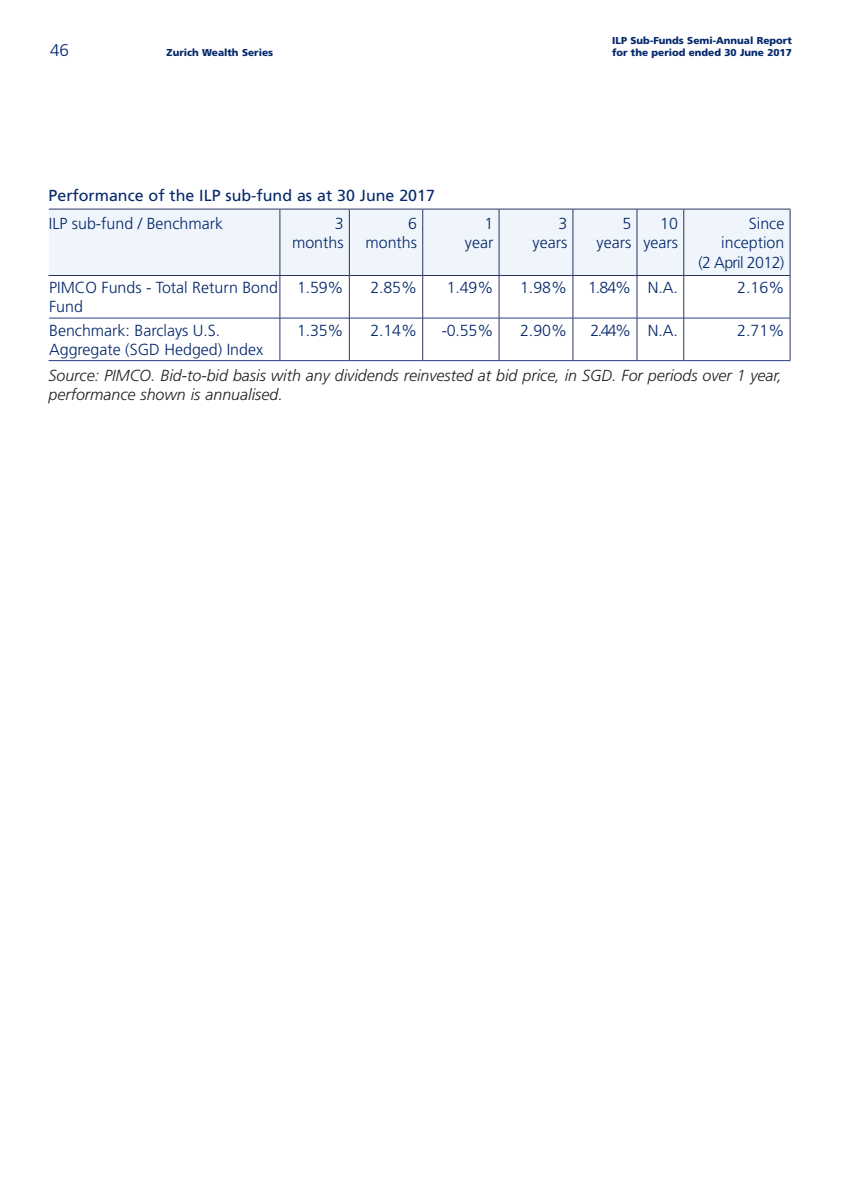
<style>
.page{position:relative;width:842px;height:1191px;background:#fff}
.page>*{position:absolute;margin:0;border:0;box-sizing:border-box;transform-origin:0 0}
.t1{font:300 17px "Frutiger LT Std";color:#04286b}
.t2{font:300 16px/19.2px "Frutiger LT Std";color:#04286b;text-align:right}
.t3{font:italic 300 16px/19.2px "Frutiger LT Std";color:#231f20}
.t4{font:16px "Frutiger LT Std";color:#04286b}
.t5{font:900 10px/12px "Frutiger LT Std";color:#04286b}
</style>
<div class="page">
<div style="left:49px;top:210px;width:741px;height:65px;background:#eff5fb"></div>
<hr style="left:49px;top:318px;width:231px;height:1px;background:#253f8e">
<hr style="left:280px;top:318px;width:69px;height:1px;background:#253f8e">
<hr style="left:350px;top:318px;width:72px;height:1px;background:#253f8e">
<hr style="left:423px;top:318px;width:76px;height:1px;background:#253f8e">
<hr style="left:499px;top:318px;width:74px;height:1px;background:#253f8e">
<hr style="left:573px;top:318px;width:64px;height:1px;background:#253f8e">
<hr style="left:637px;top:318px;width:46px;height:1px;background:#253f8e">
<hr style="left:684px;top:318px;width:106px;height:1px;background:#253f8e">
<hr style="left:49px;top:360px;width:231px;height:1px;background:#253f8e">
<hr style="left:280px;top:360px;width:69px;height:1px;background:#253f8e">
<hr style="left:349px;top:360px;width:74px;height:1px;background:#253f8e">
<hr style="left:423px;top:360px;width:76px;height:1px;background:#253f8e">
<hr style="left:499px;top:360px;width:74px;height:1px;background:#253f8e">
<hr style="left:573px;top:360px;width:64px;height:1px;background:#253f8e">
<hr style="left:637px;top:360px;width:47px;height:1px;background:#253f8e">
<hr style="left:684px;top:360px;width:106px;height:1px;background:#253f8e">
<hr style="left:49px;top:209px;width:231px;height:1px;background:#2a3560">
<hr style="left:280px;top:209px;width:69px;height:1px;background:#2a3560">
<hr style="left:349px;top:209px;width:74px;height:1px;background:#2a3560">
<hr style="left:423px;top:209px;width:76px;height:1px;background:#2a3560">
<hr style="left:499px;top:209px;width:74px;height:1px;background:#2a3560">
<hr style="left:573px;top:209px;width:64px;height:1px;background:#2a3560">
<hr style="left:637px;top:209px;width:47px;height:1px;background:#2a3560">
<hr style="left:684px;top:209px;width:106px;height:1px;background:#2a3560">
<hr style="left:280px;top:210px;width:1px;height:65px;background:#2a3560">
<hr style="left:49px;top:275px;width:231px;height:1px;background:#2a3560">
<hr style="left:280px;top:275px;width:69px;height:1px;background:#2a3560">
<hr style="left:349px;top:275px;width:74px;height:1px;background:#2a3560">
<hr style="left:423px;top:275px;width:76px;height:1px;background:#2a3560">
<hr style="left:499px;top:275px;width:74px;height:1px;background:#2a3560">
<hr style="left:573px;top:275px;width:64px;height:1px;background:#2a3560">
<hr style="left:637px;top:275px;width:47px;height:1px;background:#2a3560">
<hr style="left:684px;top:275px;width:106px;height:1px;background:#2a3560">
<hr style="left:790px;top:210px;width:1px;height:65px;background:#2a3560">
<hr style="left:790px;top:276px;width:1px;height:42px;background:#2a3560">
<hr style="left:790px;top:318px;width:1px;height:42px;background:#2a3560">
<hr style="left:280px;top:276px;width:1px;height:42px;background:#2a3560">
<hr style="left:280px;top:318px;width:1px;height:42px;background:#2a3560">
<hr style="left:349px;top:210px;width:1px;height:65px;background:#2a3560">
<hr style="left:422px;top:210px;width:1px;height:65px;background:#2a3560">
<hr style="left:499px;top:210px;width:1px;height:65px;background:#2a3560">
<hr style="left:573px;top:210px;width:1px;height:65px;background:#2a3560">
<hr style="left:637px;top:210px;width:1px;height:65px;background:#2a3560">
<hr style="left:683px;top:210px;width:1px;height:65px;background:#2a3560">
<hr style="left:349px;top:276px;width:1px;height:42px;background:#2a3560">
<hr style="left:422px;top:276px;width:1px;height:42px;background:#2a3560">
<hr style="left:499px;top:276px;width:1px;height:42px;background:#2a3560">
<hr style="left:573px;top:276px;width:1px;height:42px;background:#2a3560">
<hr style="left:637px;top:276px;width:1px;height:42px;background:#2a3560">
<hr style="left:683px;top:276px;width:1px;height:42px;background:#2a3560">
<hr style="left:349px;top:318px;width:1px;height:42px;background:#2a3560">
<hr style="left:422px;top:318px;width:1px;height:42px;background:#2a3560">
<hr style="left:499px;top:318px;width:1px;height:42px;background:#2a3560">
<hr style="left:573px;top:318px;width:1px;height:42px;background:#2a3560">
<hr style="left:637px;top:318px;width:1px;height:42px;background:#2a3560">
<hr style="left:683px;top:318px;width:1px;height:42px;background:#2a3560">
<p class="t1" style="left:50px;top:40px;width:20px">46</p>
<p class="t5" style="left:167px;top:46px;width:108px">Zurich Wealth Series</p>
<p class="t5" style="left:612px;top:34px;width:181px">ILP Sub-Funds Semi-Annual Report for the period ended 30 June 2017</p>
<p class="t4" style="left:49px;top:186px;width:388px">Performance of the ILP sub-fund as at 30 June 2017</p>
<p class="t2" style="left:49px;top:214px;width:176px">ILP sub-fund / Benchmark</p>
<p class="t2" style="left:292px;top:214px;width:53px">3 months</p>
<p class="t2" style="left:365px;top:214px;width:53px">6 months</p>
<p class="t2" style="left:465px;top:214px;width:30px">1 year</p>
<p class="t2" style="left:533px;top:214px;width:36px">3 years</p>
<p class="t2" style="left:597px;top:214px;width:36px">5 years</p>
<p class="t2" style="left:643px;top:214px;width:36px">10 years</p>
<p class="t2" style="left:698px;top:214px;width:87px">Since inception<br>(2 April 2012)</p>
<p class="t2" style="left:49px;top:278px;width:230px;text-align:left">PIMCO Funds - Total Return Bond<br>Fund</p>
<p class="t2" style="left:297px;top:278px;width:48px">1.59%</p>
<p class="t2" style="left:370px;top:278px;width:48px">2.85%</p>
<p class="t2" style="left:447px;top:278px;width:48px">1.49%</p>
<p class="t2" style="left:520px;top:278px;width:49px">1.98%</p>
<p class="t2" style="left:588px;top:278px;width:92px">1.84% N.A.</p>
<p class="t2" style="left:737px;top:278px;width:49px">2.16%</p>
<p class="t2" style="left:49px;top:321px;width:215px;text-align:left">Benchmark: Barclays U.S.<br>Aggregate (SGD Hedged) Index</p>
<p class="t2" style="left:297px;top:321px;width:48px">1.35%</p>
<p class="t2" style="left:370px;top:321px;width:48px">2.14%</p>
<p class="t2" style="left:442px;top:321px;width:53px">-0.55%</p>
<p class="t2" style="left:520px;top:321px;width:49px">2.90%</p>
<p class="t2" style="left:590px;top:321px;width:89px">2.44% N.A.</p>
<p class="t2" style="left:737px;top:321px;width:49px">2.71%</p>
<p class="t3" style="left:48px;top:366px;width:735px">Source: PIMCO. Bid-to-bid basis with any dividends reinvested at bid price, in SGD. For periods over 1 year, performance shown is annualised.</p>
</div>
